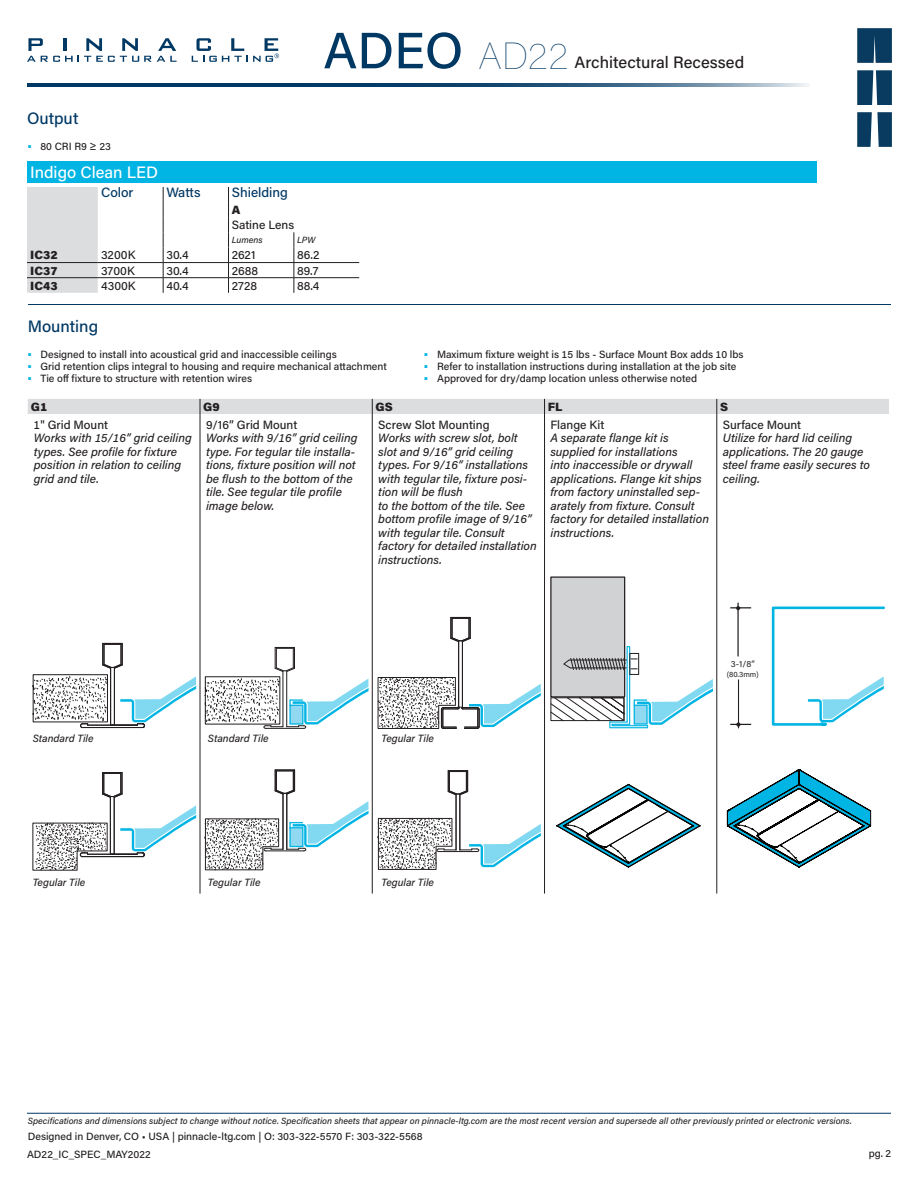
<style>
.page{position:relative;width:918px;height:1188px;background:#fff}
.page>*{position:absolute;margin:0;border:0;box-sizing:border-box;transform-origin:0 0}
.t1{font:500 51px "Acumin Pro";color:#003864}
.t2{font:500 16.5px "Acumin Pro";color:#231f20}
.small_italic_descrip{font:500 16.5px "Acumin Pro";color:#003864}
.t3{font:500 16.5px "Acumin Pro";color:#fff}
.t4{font:500 13.5px "Acumin Pro";color:#003864}
.t5{font:italic 500 12px/13.5px "Acumin Pro";color:#231f20}
.t6{font:500 12px "Acumin Pro";color:#231f20}
.t7{font:900 12px "Acumin Pro";color:#231f20}
.t8{font:500 10.5px "Acumin Pro";color:#231f20}
.t9{font:italic 500 10.5px "Acumin Pro";color:#231f20}
.t10{font:italic 500 9px "Acumin Pro";color:#231f20}
.t11{font:9px "Acumin Pro";color:#231f20}
.t12{font:7.65px "Acumin Pro";color:#231f20}
.s1{font-weight:100;font-size:37.5px}
.s2{font-size:13.5px;color:#00b4e3}
</style>
<div class="page">
<hr style="left:27px;top:84px;width:783px;height:3px;background:#003864">
<svg style="left:27px;top:38px;width:150px;height:24px"></svg>
<svg style="left:192px;top:38px;width:87px;height:24px"></svg>
<hr style="left:27px;top:1113px;width:864px;height:1px;background:#003864">
<svg style="left:857px;top:28px;width:35px;height:35px"></svg>
<svg style="left:857px;top:112px;width:35px;height:35px"></svg>
<svg style="left:857px;top:70px;width:35px;height:35px"></svg>
<div style="left:27px;top:161px;width:790px;height:21px;background:#00b4e3"></div>
<div style="left:27px;top:187px;width:71px;height:106px;background:#dcdddf"></div>
<hr style="left:27px;top:262px;width:71px;height:1px;background:#231f20">
<hr style="left:294px;top:262px;width:65px;height:1px;background:#231f20">
<hr style="left:27px;top:277px;width:71px;height:1px;background:#231f20">
<hr style="left:294px;top:277px;width:65px;height:1px;background:#231f20">
<hr style="left:98px;top:262px;width:65px;height:1px;background:#231f20">
<hr style="left:163px;top:262px;width:66px;height:1px;background:#231f20">
<hr style="left:229px;top:262px;width:65px;height:1px;background:#231f20">
<hr style="left:98px;top:277px;width:65px;height:1px;background:#231f20">
<hr style="left:163px;top:277px;width:66px;height:1px;background:#231f20">
<hr style="left:229px;top:277px;width:65px;height:1px;background:#231f20">
<svg style="left:294px;top:232px;width:1px;height:61px"></svg>
<svg style="left:163px;top:187px;width:1px;height:106px"></svg>
<svg style="left:228px;top:187px;width:1px;height:106px"></svg>
<hr style="left:28px;top:304px;width:863px;height:1px;background:#003864">
<div style="left:28px;top:399px;width:861px;height:15px;background:#dcdddf"></div>
<hr style="left:200px;top:414px;width:1px;height:480px;background:#231f20">
<hr style="left:372px;top:414px;width:1px;height:480px;background:#231f20">
<hr style="left:544px;top:414px;width:1px;height:480px;background:#231f20">
<hr style="left:716px;top:414px;width:1px;height:480px;background:#231f20">
<svg style="left:32px;top:643px;width:164px;height:86px"></svg>
<hr style="left:738px;top:680px;width:1px;height:48px;background:#231f20">
<hr style="left:737px;top:603px;width:2px;height:53px;background:#231f20">
<svg style="left:771px;top:606px;width:114px;height:120px"></svg>
<hr style="left:282px;top:794px;width:2px;height:55px;background:#231f20">
<hr style="left:275px;top:769px;width:20px;height:2px;background:#231f20">
<hr style="left:286px;top:794px;width:1px;height:55px;background:#231f20">
<svg style="left:274px;top:770px;width:22px;height:25px"></svg>
<hr style="left:110px;top:797px;width:1px;height:57px;background:#231f20">
<hr style="left:114px;top:797px;width:1px;height:57px;background:#231f20">
<svg style="left:102px;top:772px;width:21px;height:27px"></svg>
<svg style="left:32px;top:805px;width:164px;height:66px"></svg>
<hr style="left:458px;top:642px;width:1px;height:65px;background:#231f20">
<hr style="left:462px;top:642px;width:1px;height:65px;background:#231f20">
<svg style="left:450px;top:617px;width:21px;height:26px"></svg>
<hr style="left:468px;top:618px;width:2px;height:20px;background:#231f20">
<svg style="left:378px;top:677px;width:163px;height:52px"></svg>
<hr style="left:456px;top:795px;width:1px;height:55px;background:#231f20">
<hr style="left:459px;top:795px;width:1px;height:55px;background:#231f20">
<svg style="left:447px;top:770px;width:22px;height:26px"></svg>
<svg style="left:378px;top:818px;width:163px;height:52px"></svg>
<div style="left:551px;top:577px;width:74px;height:120px;background:#d1d2d4"></div>
<div style="left:550px;top:576px;width:75px;height:122px;border:1px solid #231f20"></div>
<hr style="left:627px;top:647px;width:1px;height:75px;background:#00b4e3">
<hr style="left:629px;top:647px;width:1px;height:77px;background:#00b4e3">
<div style="left:630px;top:653px;width:9px;height:22px;border:1px solid #231f20"></div>
<svg style="left:563px;top:658px;width:74px;height:12px"></svg>
<svg style="left:730px;top:606px;width:21px;height:4px"></svg>
<svg style="left:730px;top:722px;width:21px;height:5px"></svg>
<svg style="left:727px;top:769px;width:144px;height:99px"></svg>
<svg style="left:556px;top:784px;width:145px;height:84px"></svg>
<svg style="left:204px;top:647px;width:165px;height:82px"></svg>
<svg style="left:205px;top:801px;width:164px;height:69px"></svg>
<svg style="left:550px;top:679px;width:163px;height:49px"></svg>
<h1 class="t1" style="left:323px;top:15px;width:246px">ADEO <span class="s1">AD22</span></h1>
<h2 class="t2" style="left:574px;top:51px;width:171px">Architectural Recessed</h2>
<p class="small_italic_descrip" style="left:27px;top:107px;width:53px">Output</p>
<p class="t3" style="left:30px;top:161px;width:129px">Indigo Clean LED</p>
<p class="t4" style="left:101px;top:183px;width:34px">Color</p>
<p class="t4" style="left:166px;top:183px;width:36px">Watts</p>
<p class="t4" style="left:232px;top:183px;width:58px">Shielding</p>
<p class="t7" style="left:232px;top:201px;width:10px">A</p>
<p class="t6" style="left:232px;top:217px;width:64px">Satine Lens</p>
<p class="t10" style="left:232px;top:234px;width:32px">Lumens</p>
<p class="t10" style="left:297px;top:234px;width:20px">LPW</p>
<p class="t7" style="left:30px;top:247px;width:29px">IC32</p>
<p class="t6" style="left:101px;top:247px;width:36px">3200K</p>
<p class="t6" style="left:166px;top:247px;width:24px">30.4</p>
<p class="t6" style="left:232px;top:247px;width:25px">2621</p>
<p class="t6" style="left:297px;top:247px;width:24px">86.2</p>
<p class="t7" style="left:30px;top:262px;width:29px">IC37</p>
<p class="t6" style="left:101px;top:262px;width:35px">3700K</p>
<p class="t6" style="left:166px;top:262px;width:24px">30.4</p>
<p class="t6" style="left:232px;top:262px;width:28px">2688</p>
<p class="t6" style="left:297px;top:262px;width:23px">89.7</p>
<p class="t7" style="left:30px;top:277px;width:29px">IC43</p>
<p class="t6" style="left:101px;top:277px;width:36px">4300K</p>
<p class="t6" style="left:166px;top:277px;width:24px">40.4</p>
<p class="t6" style="left:232px;top:277px;width:27px">2728</p>
<p class="t6" style="left:297px;top:277px;width:24px">88.4</p>
<p class="t8" style="left:27px;top:139px;width:85px"><span class="s2">•</span> 80 CRI R9 ≥ 23</p>
<p class="small_italic_descrip" style="left:28px;top:315px;width:72px">Mounting</p>
<p class="t8" style="left:27px;top:347px;width:311px"><span class="s2">•</span> Designed to install into acoustical grid and inaccessible ceilings</p>
<p class="t8" style="left:27px;top:359px;width:361px"><span class="s2">•</span> Grid retention clips integral to housing and require mechanical attachment</p>
<p class="t8" style="left:27px;top:371px;width:227px"><span class="s2">•</span> Tie off fixture to structure with retention wires</p>
<p class="t8" style="left:424px;top:347px;width:322px"><span class="s2">•</span> Maximum fixture weight is 15 lbs - Surface Mount Box adds 10 lbs</p>
<p class="t8" style="left:424px;top:359px;width:314px"><span class="s2">•</span> Refer to installation instructions during installation at the job site</p>
<p class="t8" style="left:424px;top:371px;width:275px"><span class="s2">•</span> Approved for dry/damp location unless otherwise noted</p>
<p class="t7" style="left:31px;top:398px;width:18px">G1</p>
<p class="t7" style="left:203px;top:398px;width:18px">G9</p>
<p class="t7" style="left:376px;top:398px;width:19px">GS</p>
<p class="t7" style="left:548px;top:398px;width:16px">FL</p>
<p class="t7" style="left:720px;top:398px;width:10px">S</p>
<p class="t6" style="left:34px;top:416px;width:76px">1" Grid Mount</p>
<p class="t5" style="left:34px;top:431px;width:160px">Works with 15/16” grid ceiling types. See profile for fixture position in relation to ceiling grid and tile.</p>
<p class="t6" style="left:723px;top:416px;width:80px">Surface Mount</p>
<p class="t5" style="left:723px;top:431px;width:149px">Utilize for hard lid ceiling applications. The 20 gauge steel frame easily secures to ceiling.</p>
<p class="t6" style="left:206px;top:416px;width:93px">9/16” Grid Mount</p>
<p class="t5" style="left:206px;top:431px;width:153px">Works with 9/16” grid ceiling type. For tegular tile installa&shy;tions, fixture position will not be flush to the bottom of the tile. See tegular tile profile image below.</p>
<p class="t6" style="left:378px;top:416px;width:113px">Screw Slot Mounting</p>
<p class="t5" style="left:378px;top:431px;width:160px">Works with screw slot, bolt slot and 9/16” grid ceiling types. For 9/16” installations with tegular tile, fixture posi&shy;tion will be flush<br>to the bottom of the tile. See bottom profile image of 9/16” with tegular tile. Consult factory for detailed installation instructions.</p>
<p class="t6" style="left:551px;top:416px;width:55px">Flange Kit</p>
<p class="t5" style="left:551px;top:431px;width:160px">A separate flange kit is supplied for installations<br>into inaccessible or drywall applications. Flange kit ships from factory uninstalled sep&shy;arately from fixture. Consult factory for detailed installation instructions.</p>
<p class="t9" style="left:33px;top:731px;width:62px">Standard Tile</p>
<p class="t9" style="left:33px;top:875px;width:54px">Tegular Tile</p>
<p class="t9" style="left:208px;top:731px;width:62px">Standard Tile</p>
<p class="t9" style="left:208px;top:875px;width:54px">Tegular Tile</p>
<p class="t9" style="left:382px;top:731px;width:54px">Tegular Tile</p>
<p class="t9" style="left:382px;top:875px;width:54px">Tegular Tile</p>
<p class="t11" style="left:731px;top:658px;width:25px">3-1/8”</p>
<p class="t12" style="left:727px;top:669px;width:34px">(80.3mm)</p>
<p class="t10" style="left:28px;top:1115px;width:826px">Specifications and dimensions subject to change without notice. Specification sheets that appear on pinnacle-ltg.com are the most recent version and supersede all other previously printed or electronic versions.</p>
<p class="t8" style="left:27px;top:1147px;width:125px">AD22_IC_SPEC_MAY2022</p>
<p class="t8" style="left:28px;top:1129px;width:396px">Designed in Denver, CO • USA | pinnacle-ltg.com | O: 303-322-5570 F: 303-322-5568</p>
<p class="t8" style="left:869px;top:1146px;width:24px">pg. 2</p>
</div>
